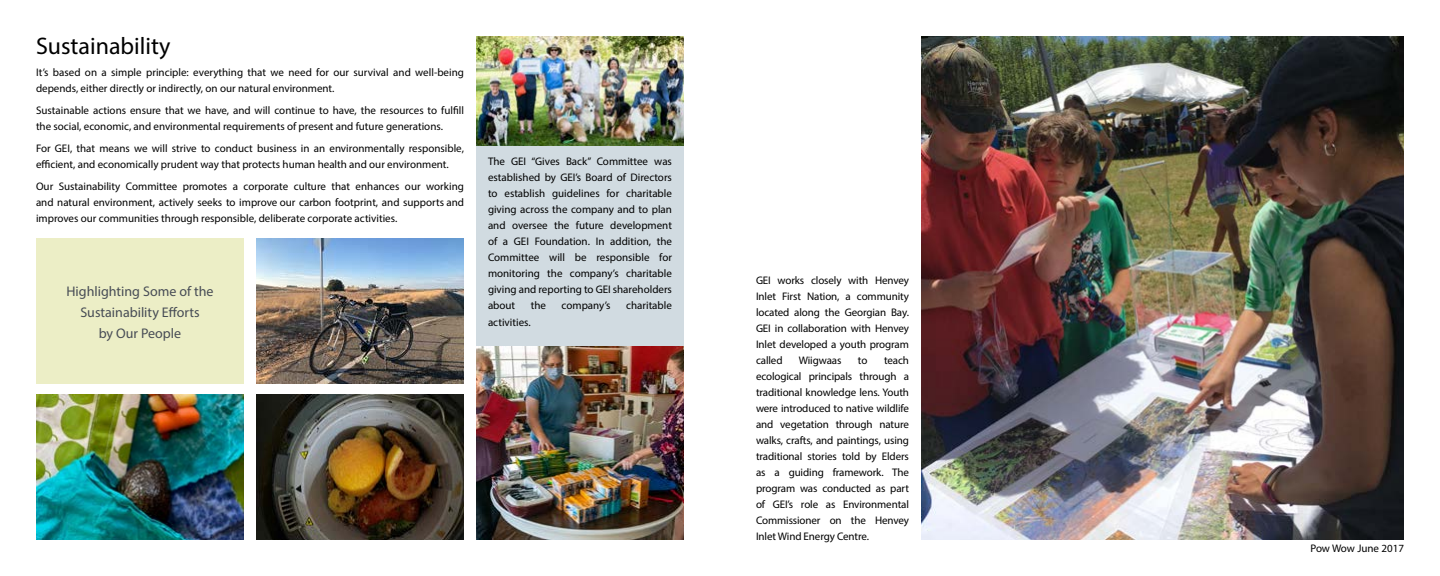
<style>
.page{position:relative;width:1440px;height:576px;background:#fff}
.page>*{position:absolute;margin:0;border:0;box-sizing:border-box;transform-origin:0 0}
.t1{font:24px "Myriad Pro";color:#000}
.t2{font:14px/21px "Myriad Pro";color:#474c55;text-align:center}
.t3{font:11px/16px "Myriad Pro";color:#000;text-align:justify}
</style>
<div class="page">
<div style="left:476px;top:36px;width:208px;height:504px;background:#d1dbe1"></div>
<img style="left:921px;top:36px;width:483px;height:504px">
<img style="left:476px;top:36px;width:208px;height:109px">
<div style="left:36px;top:239px;width:208px;height:145px;background:#eceec6"></div>
<img style="left:36px;top:395px;width:208px;height:145px">
<img style="left:256px;top:395px;width:208px;height:145px">
<img style="left:256px;top:239px;width:208px;height:145px">
<img style="left:476px;top:347px;width:208px;height:193px">
<h1 class="t1" style="left:36px;top:31px;width:136px">Sustainability</h1>
<p class="t3" style="left:36px;top:64px;width:429px">It’s based on a simple principle: everything that we need for our survival and well-being depends, either directly or indirectly, on our natural environment.</p>
<p class="t3" style="left:36px;top:102px;width:429px">Sustainable actions ensure that we have, and will continue to have, the resources to fulfill the social, economic, and environmental requirements of present and future generations.</p>
<p class="t3" style="left:36px;top:140px;width:429px">For GEI, that means we will strive to conduct business in an environmentally responsible, efficient, and economically prudent way that protects human health and our environment.</p>
<p class="t3" style="left:36px;top:178px;width:429px">Our Sustainability Committee promotes a corporate culture that enhances our working and natural environment, actively seeks to improve our carbon footprint, and supports and improves our communities through responsible, deliberate corporate activities.</p>
<p class="t2" style="left:66px;top:280px;width:149px">Highlighting Some of the<br>Sustainability Efforts<br>by Our People</p>
<p class="t3" style="left:488px;top:154px;width:186px">The GEI “Gives Back” Committee was established by GEI’s Board of Directors to establish guidelines for charitable giving across the company and to plan and oversee the future development of a GEI Foundation. In addition, the Committee will be responsible for monitoring the company’s charitable giving and reporting to GEI shareholders about</p>
<p class="t3" style="left:531px;top:298px;width:17px">the</p>
<p class="t3" style="left:562px;top:298px;width:50px">company’s</p>
<p class="t3" style="left:626px;top:298px;width:47px">charitable</p>
<p class="t3" style="left:488px;top:314px;width:44px">activities.</p>
<p class="t3" style="left:756px;top:272px;width:155px">GEI works closely with Henvey Inlet First Nation, a community located along the Georgian Bay.<br>GEI in collaboration with Henvey Inlet developed a youth program called</p>
<p class="t3" style="left:756px;top:352px;width:155px;text-indent:128px">teach ecological principals through a traditional knowledge lens. Youth were introduced to native wildlife and vegetation through nature walks, crafts, and paintings, using traditional stories told by Elders as a guiding framework. The program was conducted as part of GEI’s role as Environmental Commissioner on the Henvey Inlet Wind Energy Centre.</p>
<p class="t3" style="left:799px;top:352px;width:44px">Wiigwaas</p>
<p class="t3" style="left:858px;top:352px;width:11px">to</p>
<p class="t3" style="left:1310px;top:540px;width:95px">Pow Wow June 2017</p>
</div>
